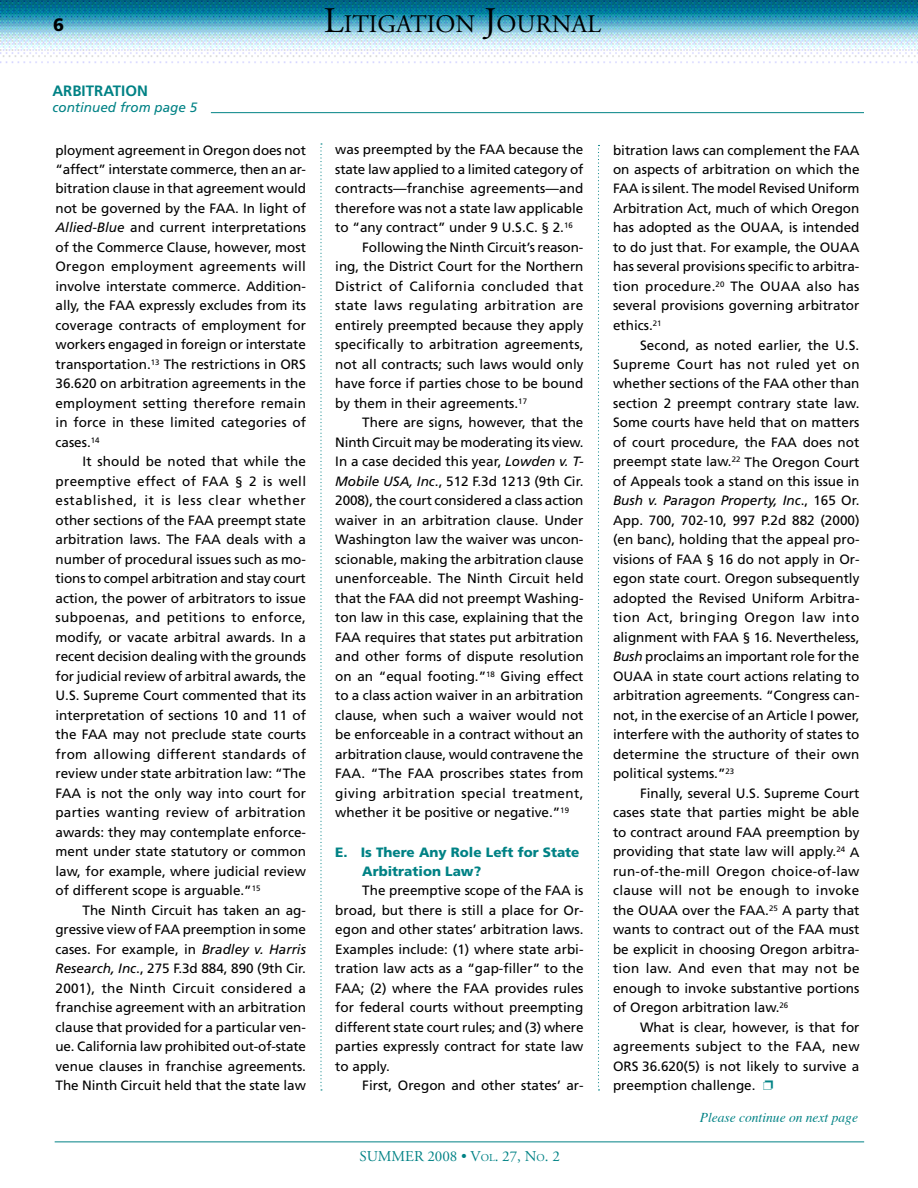
<style>
.page{position:relative;width:918px;height:1188px;background:#fff}
.page>*{position:absolute;margin:0;border:0;box-sizing:border-box;transform-origin:0 0}
.t1{font:25.2px "Adobe Garamond";color:#000}
.t2{font:900 18px "Frutiger";color:#000}
.t3{font:15px "Adobe Garamond";color:#008285}
.t4{font:700 15px "Frutiger";color:#008285}
.t5{font:13.5px/19.5px "Frutiger";color:#000;text-align:justify}
.t6{font:13.5px "Frutiger";letter-spacing:.03em;color:#000}
.t7{font:900 13.5px/19.5px "Frutiger";color:#008285}
.t8{font:13.5px "Frutiger";letter-spacing:.025em;color:#000}
.t9{font:italic 13.5px "Times";color:#008285}
.t10{font:italic 13.5px "Frutiger";color:#008285}
.s1{font-size:36px}
.s2{font-style:italic}
.s3{font-size:10.5px}
</style>
<div class="page">
<img style="left:0;top:0;width:918px;height:63px">
<hr style="left:55px;top:1142px;width:809px;height:1px;background:#008285">
<hr style="left:211px;top:112px;width:653px;height:1px;background:#008285">
<svg style="left:320px;top:143px;width:2px;height:947px"></svg>
<svg style="left:598px;top:145px;width:1px;height:945px"></svg>
<h2 class="t2" style="left:53px;top:14px;width:13px">6</h2>
<h1 class="t1" style="left:324px;top:10px;width:278px"><span class="s1">L</span>ITIGATION <span class="s1">J</span>OURNAL</h1>
<p class="t4" style="left:52px;top:82px;width:97px">ARBITRATION</p>
<p class="t10" style="left:52px;top:100px;width:146px">continued from page 5</p>
<p class="t5" style="left:56px;top:140px;width:252px">ployment agreement in Oregon does not “affect” interstate commerce, then an ar&shy;bitration clause in that agreement would not be governed by the FAA. In light of <span class="s2">Allied-Blue</span> and current interpretations of the Commerce Clause, however, most Oregon employment agreements will involve interstate commerce. Addition&shy;ally, the FAA expressly excludes from its coverage contracts of employment for workers engaged in foreign or interstate transportation.<sup>13</sup> The restrictions in ORS 36.620 on arbitration agreements in the employment setting therefore remain in force in these limited categories of cases.<sup>14</sup></p>
<p class="t5" style="left:56px;top:452px;width:252px;text-indent:27px">It should be noted that while the preemptive effect of FAA § 2 is well established, it is less clear whether other sections of the FAA preempt state arbitration laws. The FAA deals with a number of procedural issues such as mo&shy;tions to compel arbitration and stay court action, the power of arbitrators to issue subpoenas, and petitions to enforce, modify, or vacate arbitral awards. In a recent decision dealing with the grounds for judicial review of arbitral awards, the U.S. Supreme Court commented that its interpretation of sections 10 and 11 of the FAA may not preclude state courts from allowing different standards of review under state arbitration law: “The FAA is not the only way into court for parties wanting review of arbitration awards: they may contemplate enforce&shy;ment under state statutory or common law, for example, where judicial review of different scope is arguable.”<sup>15</sup></p>
<p class="t5" style="left:56px;top:900px;width:252px;text-indent:27px">The Ninth Circuit has taken an ag&shy;gressive view of FAA preemption in some cases. For example, in <span class="s2">Bradley v. Harris Research, Inc</span>., 275 F.3d 884, 890 (9th Cir.<br>2001), the Ninth Circuit considered a franchise agreement with an arbitration clause that provided for a particular ven&shy;ue. California law prohibited out-of-state venue clauses in franchise agreements.<br>The Ninth Circuit held that the state law</p>
<p class="t5" style="left:335px;top:140px;width:250px">was preempted by the FAA because the</p>
<p class="t5" style="left:335px;top:159px;width:250px">state law applied to a limited category of</p>
<p class="t5" style="left:335px;top:179px;width:250px">contracts—franchise agreements—and</p>
<p class="t5" style="left:335px;top:198px;width:250px">therefore was not a state law applicable</p>
<p class="t5" style="left:335px;top:218px;width:239px">to “any contract” under 9 U.S.C. § 2.<sup>16</sup></p>
<p class="t5" style="left:362px;top:237px;width:223px">Following the Ninth Circuit’s reason-</p>
<p class="t5" style="left:335px;top:257px;width:250px">ing, the District Court for the Northern</p>
<p class="t6" style="left:335px;top:278px;width:250px">District of California concluded that</p>
<p class="t8" style="left:335px;top:298px;width:250px">state laws regulating arbitration are</p>
<p class="t5" style="left:335px;top:315px;width:250px">entirely preempted because they apply</p>
<p class="t5" style="left:335px;top:335px;width:250px">specifically to arbitration agreements,</p>
<p class="t5" style="left:335px;top:354px;width:250px">not all contracts; such laws would only</p>
<p class="t5" style="left:335px;top:374px;width:250px">have force if parties chose to be bound</p>
<p class="t5" style="left:335px;top:393px;width:193px">by them in their agreements.<sup>17</sup></p>
<p class="t5" style="left:362px;top:413px;width:223px">There are signs, however, that the</p>
<p class="t5" style="left:335px;top:432px;width:250px">Ninth Circuit may be moderating its view.</p>
<p class="t5" style="left:335px;top:452px;width:250px">In a case decided this year, <span class="s2">Lowden v. T-</span></p>
<p class="t5" style="left:335px;top:471px;width:250px"><span class="s2">Mobile USA, Inc</span>., 512 F.3d 1213 (9th Cir.</p>
<p class="t5" style="left:335px;top:491px;width:250px">2008), the court considered a class action</p>
<p class="t5" style="left:335px;top:510px;width:250px">waiver in an arbitration clause. Under</p>
<p class="t5" style="left:335px;top:530px;width:250px">Washington law the waiver was uncon-</p>
<p class="t5" style="left:335px;top:549px;width:250px">scionable, making the arbitration clause</p>
<p class="t5" style="left:335px;top:569px;width:250px">unenforceable. The Ninth Circuit held</p>
<p class="t5" style="left:335px;top:588px;width:250px">that the FAA did not preempt Washing-</p>
<p class="t5" style="left:335px;top:608px;width:250px">ton law in this case, explaining that the</p>
<p class="t5" style="left:335px;top:627px;width:250px">FAA requires that states put arbitration</p>
<p class="t5" style="left:335px;top:647px;width:250px">and other forms of dispute resolution</p>
<p class="t5" style="left:335px;top:666px;width:250px">on an “equal footing.”<sup>18</sup> Giving effect</p>
<p class="t5" style="left:335px;top:686px;width:250px">to a class action waiver in an arbitration</p>
<p class="t5" style="left:335px;top:705px;width:250px">clause, when such a waiver would not</p>
<p class="t5" style="left:335px;top:725px;width:250px">be enforceable in a contract without an</p>
<p class="t5" style="left:335px;top:744px;width:250px">arbitration clause, would contravene the</p>
<p class="t5" style="left:335px;top:764px;width:250px">FAA. “The FAA proscribes states from</p>
<p class="t6" style="left:335px;top:785px;width:250px">giving arbitration special treatment,</p>
<p class="t5" style="left:335px;top:803px;width:235px">whether it be positive or negative.”<sup>19</sup></p>
<p class="t7" style="left:362px;top:842px;width:219px;text-indent:-27px">E. I s There Any Role Left for State<br>Arbitration Law?</p>
<p class="t5" style="left:335px;top:881px;width:250px;text-indent:27px">The preemptive scope of the FAA is broad, but there is still a place for Or&shy;egon and other states’ arbitration laws.<br>Examples include: (1) where state arbi&shy;tration law acts as a “gap-filler” to the FAA; (2) where the FAA provides rules for federal courts without preempting different state court rules; and (3) where parties expressly contract for state law to apply.</p>
<p class="t5" style="left:362px;top:1076px;width:223px">First, Oregon and other states’ ar-</p>
<p class="t3" style="left:359px;top:1148px;width:202px">SUMMER 2008 • V<span class="s3">OL</span>. 27, N<span class="s3">O</span>. 2</p>
<p class="t5" style="left:613px;top:140px;width:248px">bitration laws can complement the FAA on aspects of arbitration on which the FAA is silent. The model Revised Uniform Arbitration Act, much of which Oregon has adopted as the OUAA, is intended to do just that. For example, the OUAA has several provisions specific to arbitra&shy;tion procedure.<sup>20</sup> The OUAA also has several provisions governing arbitrator ethics.<sup>21</sup></p>
<p class="t5" style="left:613px;top:335px;width:248px;text-indent:27px">Second, as noted earlier, the U.S.<br>Supreme Court has not ruled yet on whether sections of the FAA other than section 2 preempt contrary state law.<br>Some courts have held that on matters of court procedure, the FAA does not preempt state law.<sup>22</sup> The Oregon Court of Appeals took a stand on this issue in <span class="s2">Bush v. Paragon Property, Inc</span>., 165 Or.<br>App. 700, 702-10, 997 P.2d 882 (2000) (en banc), holding that the appeal pro&shy;visions of FAA § 16 do not apply in Or&shy;egon state court. Oregon subsequently adopted the Revised Uniform Arbitra&shy;tion Act, bringing Oregon law into alignment with FAA § 16. Nevertheless, <span class="s2">Bush</span> proclaims an important role for the OUAA in state court actions relating to arbitration agreements. “Congress can&shy;not, in the exercise of an Article I power, interfere with the authority of states to determine the structure of their own political systems.”<sup>23</sup></p>
<p class="t5" style="left:613px;top:783px;width:248px;text-indent:27px">Finally, several U.S. Supreme Court cases state that parties might be able to contract around FAA preemption by providing that state law will apply.<sup>24</sup> A run-of-the-mill Oregon choice-of-law clause will not be enough to invoke the OUAA over the FAA.<sup>25</sup> A party that wants to contract out of the FAA must be explicit in choosing Oregon arbitra&shy;tion law. And even that may not be enough to invoke substantive portions of Oregon arbitration law.<sup>26</sup></p>
<p class="t5" style="left:613px;top:1017px;width:248px;text-indent:27px">What is clear, however, is that for agreements subject to the FAA, new ORS 36.620(5) is not likely to survive a preemption challenge.</p>
<p class="t9" style="left:700px;top:1105px;width:160px">Please continue on next page</p>
</div>
